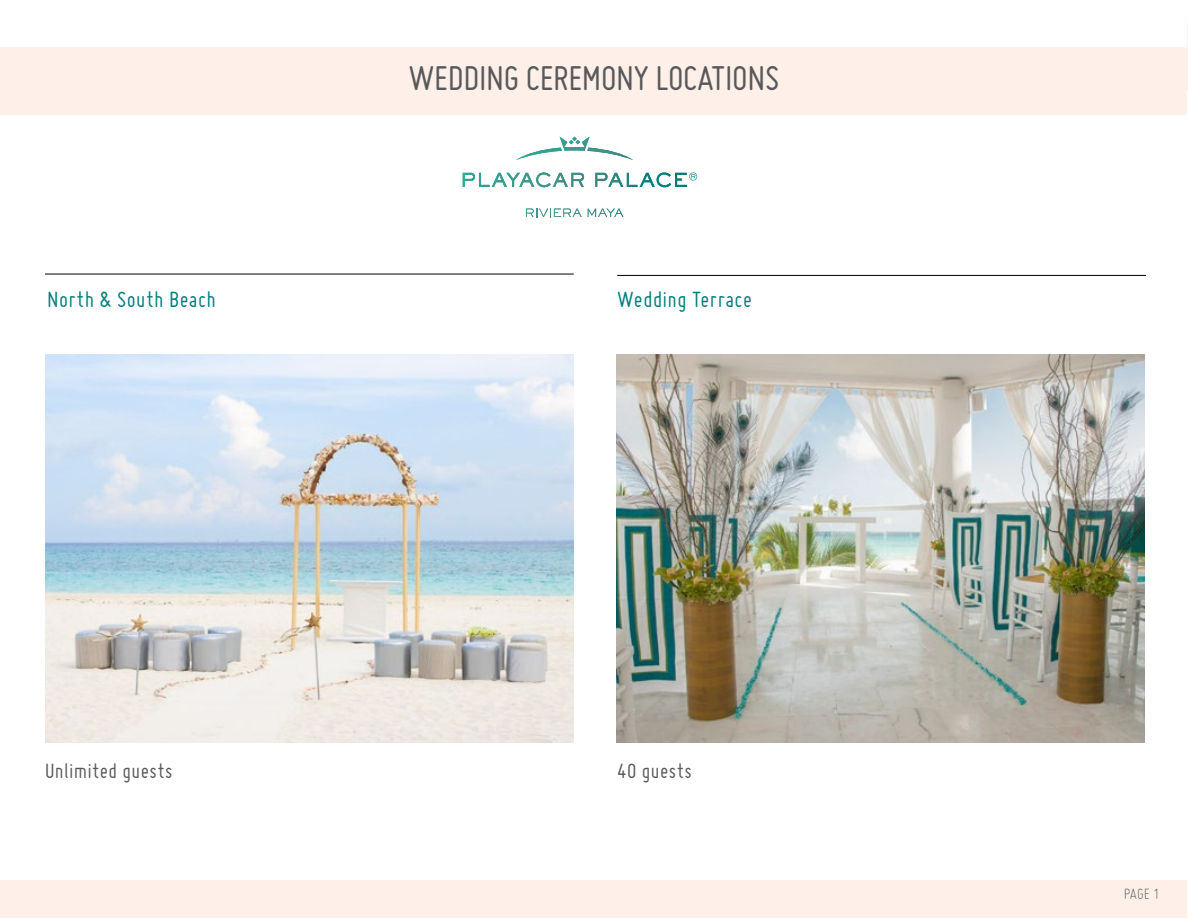
<style>
.page{position:relative;width:1188px;height:918px;background:#fff}
.page>*{position:absolute;margin:0;border:0;box-sizing:border-box;transform-origin:0 0}
.t1{font:37.5px "Miso";letter-spacing:-.01em;color:#58595b}
.t2{font:24px "Miso";letter-spacing:.02em;color:#007f7b}
.t3{font:22.5px "Miso";letter-spacing:.025em;color:#58595b}
.t4{font:300 16.5px "Miso";color:#58595b}
</style>
<div class="page">
<img style="left:45px;top:355px;width:529px;height:387px">
<img style="left:616px;top:355px;width:529px;height:387px">
<hr style="left:45px;top:274px;width:529px;height:1px;background:#000">
<hr style="left:617px;top:275px;width:529px;height:1px;background:#000">
<div style="left:1px;top:47px;width:1186px;height:68px;background:#feefe8"></div>
<div style="left:1px;top:880px;width:1186px;height:37px;background:#feefe8"></div>
<hr style="left:1187px;top:23px;width:1px;height:68px;background:#feefe8">
<svg style="left:516px;top:137px;width:117px;height:23px"></svg>
<svg style="left:526px;top:209px;width:56px;height:8px"></svg>
<svg style="left:588px;top:209px;width:35px;height:8px"></svg>
<svg style="left:463px;top:172px;width:121px;height:15px"></svg>
<svg style="left:595px;top:172px;width:102px;height:15px"></svg>
<p class="t2" style="left:47px;top:286px;width:170px">North &amp; South Beach</p>
<p class="t3" style="left:45px;top:759px;width:129px">Unlimited guests</p>
<h1 class="t1" style="left:409px;top:57px;width:372px">WEDDING CEREMONY LOCATIONS</h1>
<p class="t2" style="left:617px;top:286px;width:136px">Wedding Terrace</p>
<p class="t3" style="left:617px;top:759px;width:76px">40 guests</p>
<p class="t4" style="left:1124px;top:885px;width:37px">page 1</p>
</div>
